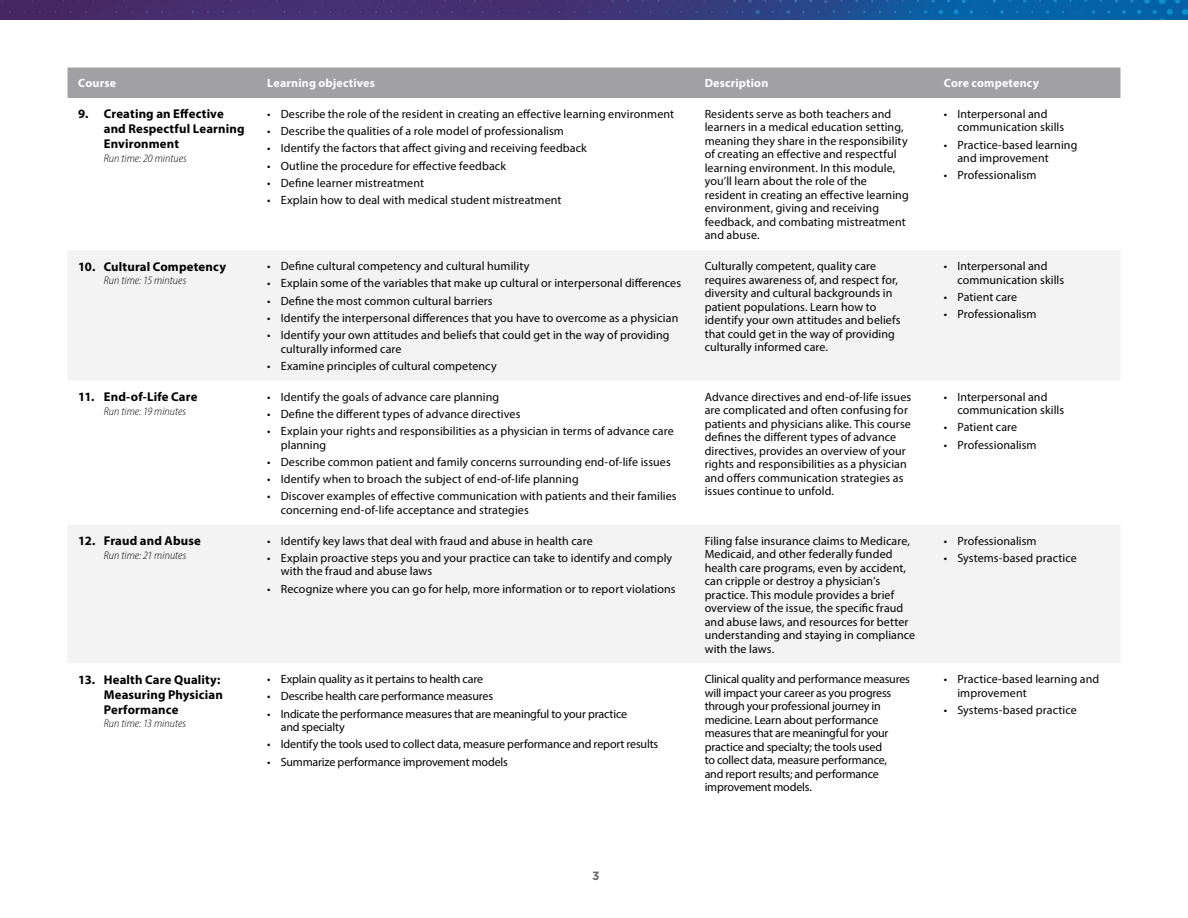
<style>
.page{position:relative;width:1188px;height:918px;background:#fff}
.page>*{position:absolute;margin:0;border:0;box-sizing:border-box;transform-origin:0 0}
.t1{font:700 12.75px/15px "Myriad Pro";letter-spacing:.01em;color:#000}
.t2{font:12px/13.5px "Myriad Pro";letter-spacing:.005em;color:#000}
.t3{font:12px/13.5px "Myriad Pro";letter-spacing:-.015em;color:#000}
.t4{font:700 12px "Myriad Pro";letter-spacing:.015em;color:#fff}
.t5{font:700 12px "Gotham";color:#6b6a72}
.t6{font:italic 300 semi-condensed 11.25px "Myriad Pro";letter-spacing:.005em;color:#000}
</style>
<div class="page">
<img style="left:0;top:0;width:1188px;height:19px">
<div style="left:68px;top:68px;width:1052px;height:30px;background:#a1a1a4"></div>
<div style="left:68px;top:251px;width:1052px;height:129px;background:#f3f3f3"></div>
<div style="left:68px;top:525px;width:1052px;height:138px;background:#f3f3f3"></div>
<p class="t4" style="left:78px;top:75px;width:39px">Course</p>
<p class="t4" style="left:267px;top:75px;width:109px">Learning objectives</p>
<p class="t4" style="left:705px;top:75px;width:65px">Description</p>
<p class="t4" style="left:944px;top:75px;width:97px">Core competency</p>
<p class="t1" style="left:104px;top:106px;width:142px;text-indent:-25px">9. Creating an Effective and Respectful Learning<br>Environment</p>
<p class="t6" style="left:104px;top:152px;width:85px">Run time: 20 mintues</p>
<p class="t2" style="left:267px;top:107px;width:408px">• Describe the role of the resident in creating an effective learning environment</p>
<p class="t2" style="left:267px;top:124px;width:298px">• Describe the qualities of a role model of professionalism</p>
<p class="t2" style="left:267px;top:141px;width:321px">• Identify the factors that affect giving and receiving feedback</p>
<p class="t2" style="left:267px;top:159px;width:240px">• Outline the procedure for effective feedback</p>
<p class="t2" style="left:267px;top:176px;width:158px">• Define learner mistreatment</p>
<p class="t2" style="left:267px;top:193px;width:296px">• Explain how to deal with medical student mistreatment</p>
<p class="t2" style="left:705px;top:107px;width:206px">Residents serve as both teachers and learners in a medical education setting, meaning they share in the responsibility of creating an effective and respectful learning environment. In this module, you’ll learn about the role of the resident in creating an effective learning environment, giving and receiving feedback, and combating mistreatment and abuse.</p>
<p class="t2" style="left:957px;top:107px;width:108px;text-indent:-14px">• Interpersonal and communication skills</p>
<p class="t2" style="left:957px;top:138px;width:121px;text-indent:-14px">• Practice-based learning and improvement</p>
<p class="t2" style="left:944px;top:168px;width:94px">• Professionalism</p>
<p class="t1" style="left:78px;top:258px;width:149px">10. Cultural Competency</p>
<p class="t6" style="left:104px;top:274px;width:84px">Run time: 15 mintues</p>
<p class="t2" style="left:267px;top:259px;width:264px">• Define cultural competency and cultural humility</p>
<p class="t2" style="left:267px;top:276px;width:415px">• Explain some of the variables that make up cultural or interpersonal differences</p>
<p class="t2" style="left:267px;top:294px;width:227px">• Define the most common cultural barriers</p>
<p class="t2" style="left:267px;top:311px;width:413px">• Identify the interpersonal differences that you have to overcome as a physician</p>
<p class="t2" style="left:281px;top:328px;width:390px;text-indent:-14px">• Identify your own attitudes and beliefs that could get in the way of providing culturally informed care</p>
<p class="t2" style="left:267px;top:359px;width:231px">• Examine principles of cultural competency</p>
<p class="t2" style="left:705px;top:259px;width:197px">Culturally competent, quality care requires awareness of, and respect for, diversity and cultural backgrounds in patient populations. Learn how to identify your own attitudes and beliefs that could get in the way of providing culturally informed care.</p>
<p class="t2" style="left:957px;top:259px;width:108px;text-indent:-14px">• Interpersonal and communication skills</p>
<p class="t2" style="left:944px;top:290px;width:75px">• Patient care</p>
<p class="t2" style="left:944px;top:307px;width:94px">• Professionalism</p>
<p class="t1" style="left:78px;top:389px;width:121px">11. End-of-Life Care</p>
<p class="t6" style="left:104px;top:404px;width:84px">Run time: 19 minutes</p>
<p class="t2" style="left:267px;top:390px;width:233px">• Identify the goals of advance care planning</p>
<p class="t2" style="left:267px;top:407px;width:255px">• Define the different types of advance directives</p>
<p class="t2" style="left:281px;top:424px;width:394px;text-indent:-14px">• Explain your rights and responsibilities as a physician in terms of advance care planning</p>
<p class="t2" style="left:267px;top:455px;width:405px">• Describe common patient and family concerns surrounding end-of-life issues</p>
<p class="t2" style="left:267px;top:472px;width:313px">• Identify when to broach the subject of end-of-life planning</p>
<p class="t2" style="left:281px;top:489px;width:397px;text-indent:-14px">• Discover examples of effective communication with patients and their families concerning end-of-life acceptance and strategies</p>
<p class="t2" style="left:705px;top:390px;width:208px">Advance directives and end-of-life issues are complicated and often confusing for patients and physicians alike. This course defines the different types of advance directives, provides an overview of your rights and responsibilities as a physician and offers communication strategies as issues continue to unfold.</p>
<p class="t2" style="left:957px;top:390px;width:108px;text-indent:-14px">• Interpersonal and communication skills</p>
<p class="t2" style="left:944px;top:420px;width:75px">• Patient care</p>
<p class="t2" style="left:944px;top:438px;width:94px">• Professionalism</p>
<p class="t1" style="left:78px;top:533px;width:124px">12. Fraud and Abuse</p>
<p class="t6" style="left:104px;top:548px;width:84px">Run time: 21 minutes</p>
<p class="t2" style="left:267px;top:534px;width:327px">• Identify key laws that deal with fraud and abuse in health care</p>
<p class="t2" style="left:281px;top:551px;width:393px;text-indent:-14px">• Explain proactive steps you and your practice can take to identify and comply with the fraud and abuse laws</p>
<p class="t2" style="left:267px;top:582px;width:410px">• Recognize where you can go for help, more information or to report violations</p>
<p class="t2" style="left:705px;top:534px;width:212px">Filing false insurance claims to Medicare, Medicaid, and other federally funded health care programs, even by accident, can cripple or destroy a physician’s practice. This module provides a brief overview of the issue, the specific fraud and abuse laws, and resources for better understanding and staying in compliance with the laws.</p>
<p class="t2" style="left:944px;top:534px;width:94px">• Professionalism</p>
<p class="t2" style="left:944px;top:551px;width:134px">• Systems-based practice</p>
<p class="t1" style="left:104px;top:671px;width:121px;text-indent:-25px">13. Health Care Quality:<br>Measuring Physician<br>Performance</p>
<p class="t6" style="left:104px;top:717px;width:84px">Run time: 13 minutes</p>
<p class="t3" style="left:267px;top:672px;width:217px">• Explain quality as it pertains to health care</p>
<p class="t3" style="left:267px;top:689px;width:227px">• Describe health care performance measures</p>
<p class="t3" style="left:281px;top:707px;width:348px;text-indent:-14px">• Indicate the performance measures that are meaningful to your practice and specialty</p>
<p class="t2" style="left:267px;top:737px;width:393px">• Identify the tools used to collect data, measure performance and report results</p>
<p class="t3" style="left:267px;top:755px;width:242px">• Summarize performance improvement models</p>
<p class="t3" style="left:705px;top:672px;width:207px">Clinical quality and performance measures will impact your career as you progress through your professional journey in medicine. Learn about performance measures that are meaningful for your practice and specialty; the tools used<br>to collect data, measure performance,<br>and report results; and performance improvement models.</p>
<p class="t2" style="left:957px;top:672px;width:143px;text-indent:-14px">• Practice-based learning and improvement</p>
<p class="t2" style="left:944px;top:703px;width:134px">• Systems-based practice</p>
<p class="t5" style="left:592px;top:869px;width:9px">3</p>
</div>
